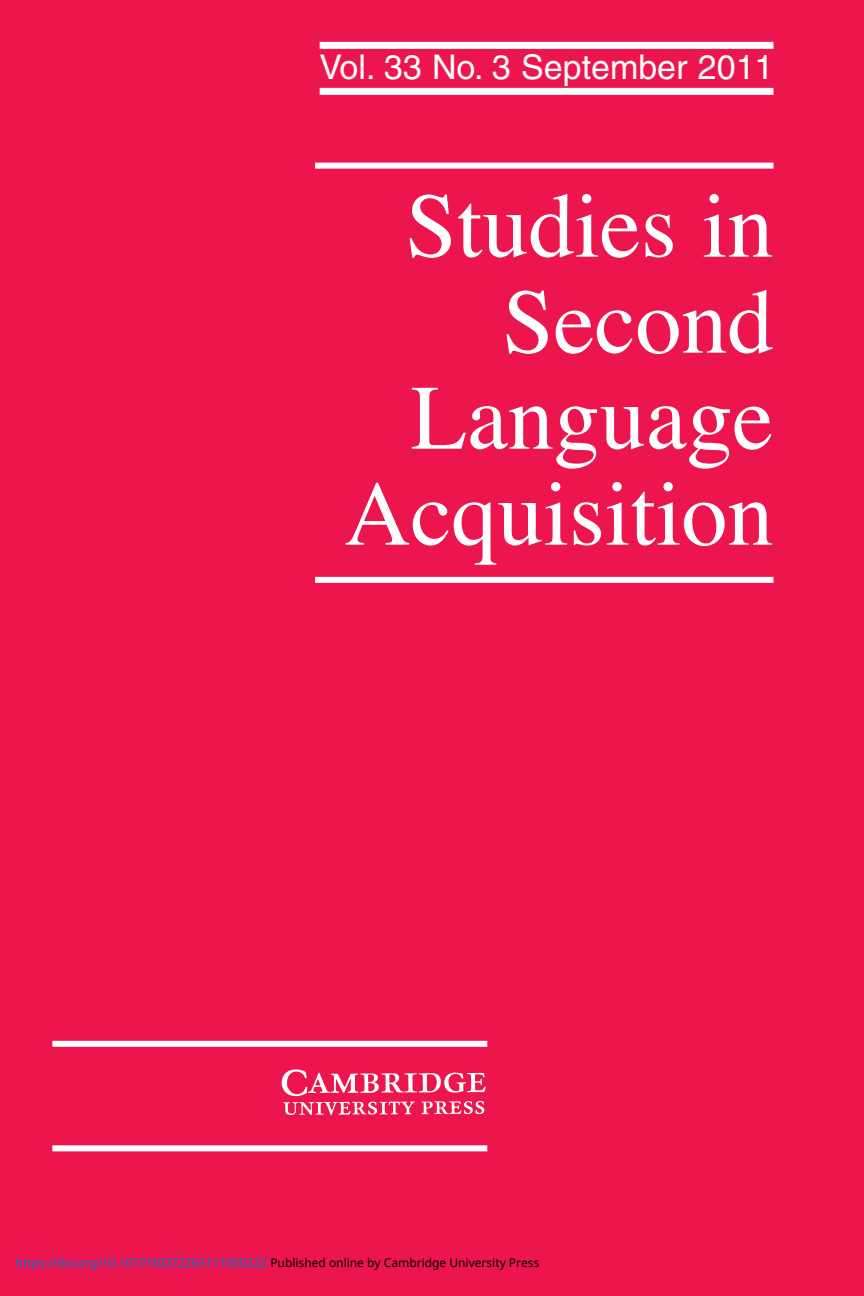
<style>
.page{position:relative;width:864px;height:1296px;background:#ed154e}
.page>*{position:absolute;margin:0;border:0;box-sizing:border-box;transform-origin:0 0}
.t1{font:92px/96px "Times";color:#fff;text-align:right}
.t2{font:34px "Helvetica";color:#fff}
.t3{font:12px "Noto Sans";color:#0172cf}
.s1{color:#000}
</style>
<div class="page">
<h2 class="t2" style="left:320px;top:54px;width:455px">Vol. 33 No. 3 September 2011</h2>
<h1 class="t1" style="left:344px;top:187px;width:431px">Studies in<br>Second<br>Language<br>Acquisition</h1>
<p class="t3" style="left:16px;top:1255px;width:525px">https://doi.org/10.1017/S0272263111000222 <span class="s1">Published online by Cambridge University Press</span></p>
</div>
